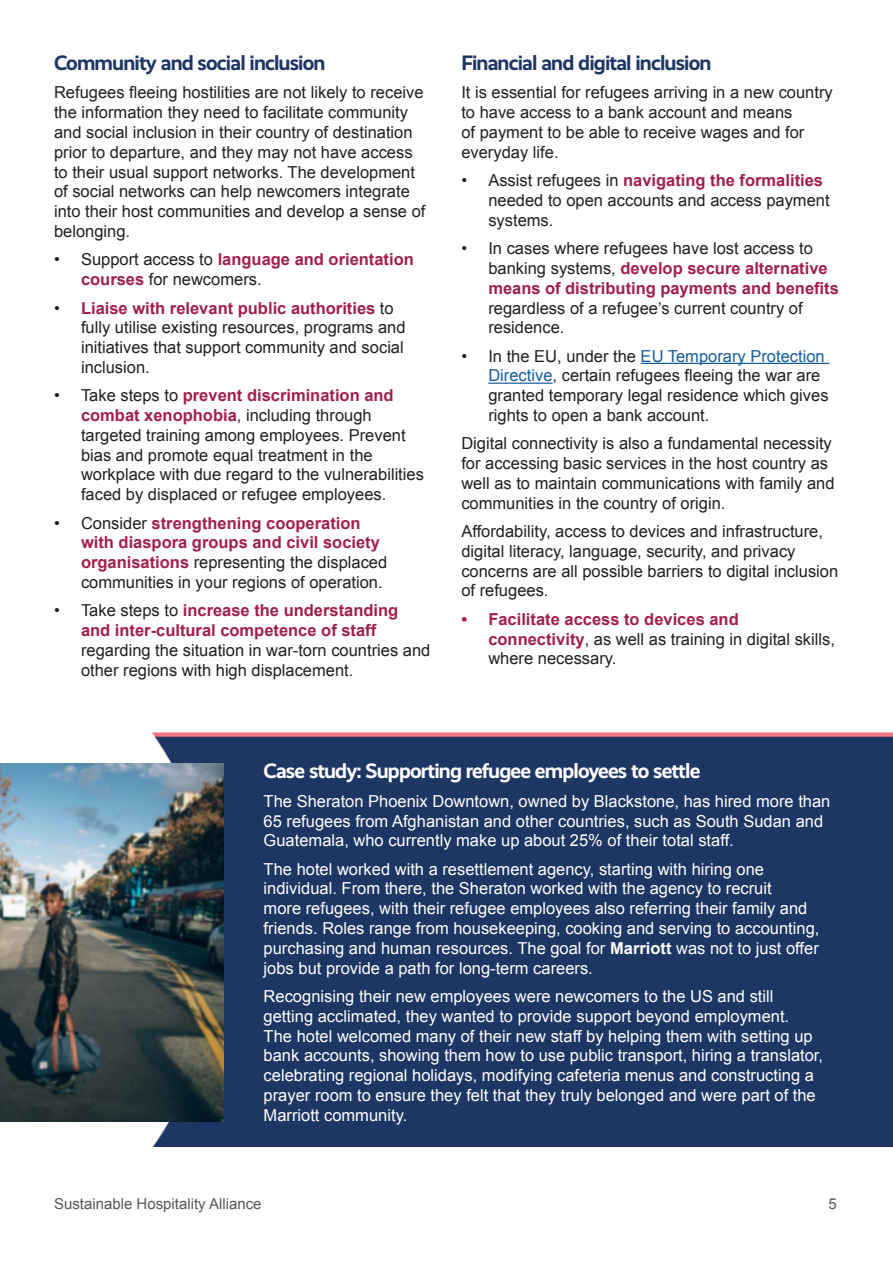
<style>
.page{position:relative;width:893px;height:1263px;background:#fff}
.page>*{position:absolute;margin:0;border:0;box-sizing:border-box;transform-origin:0 0}
.t1{font:700 21px "Realist";letter-spacing:-.04em;color:#1d3664}
.t2{font:700 21px "Realist";letter-spacing:-.04em;color:#fff}
.Paragraph_Style_4{font:16.5px/19.8px "Arial";color:#231f20}
.Paragraph_Style_4-2{font:16.5px/19.8px "Arial";color:#fff}
.t3{font:700 16.5px/19.8px "Arial";color:#a21f4c}
.Bullets{font:16.5px/19.8px "Arial";color:#231f20}
.t4{font:15px "Arial";color:#57585a}
.s1{font-weight:700;color:#a21f4c}
.s2{font-weight:400;color:#231f20}
.s3{color:#175d9e}
.s4{font-weight:700}
</style>
<div class="page">
<div style="left:134px;top:733px;width:759px;height:414px;background:#1d3664"></div>
<div style="left:128px;top:732px;width:765px;height:5px;border:2px solid #f2757f"></div>
<img style="left:0;top:732px;width:326px;height:415px">
<img style="left:0;top:763px;width:223px;height:358px">
<hr style="left:641px;top:363px;width:188px;height:1px;background:#175d9e">
<hr style="left:488px;top:383px;width:65px;height:1px;background:#175d9e">
<h4 class="t1" style="left:54px;top:51px;width:273px">Community and social inclusion</h4>
<p class="Paragraph_Style_4" style="left:54px;top:83px;width:373px">Refugees fleeing hostilities are not likely to receive the information they need to facilitate community and social inclusion in their country of destination prior to departure, and they may not have access to their usual support networks. The development of social networks can help newcomers integrate into their host communities and develop a sense of belonging.</p>
<p class="Paragraph_Style_4" style="left:81px;top:250px;width:334px;text-indent:-27px">• Support access to <span class="s1">language and orientation courses</span> for newcomers.</p>
<p class="Bullets" style="left:81px;top:298px;width:326px;text-indent:-27px">• <span class="s1">Liaise with relevant public authorities</span> to fully utilise existing resources, programs and initiatives that support community and social inclusion.</p>
<p class="Paragraph_Style_4" style="left:81px;top:386px;width:344px;text-indent:-27px">• Take steps to <span class="s1">prevent discrimination and combat xenophobia</span>, including through targeted training among employees. Prevent bias and promote equal treatment in the workplace with due regard to the vulnerabilities faced by displaced or refugee employees.</p>
<p class="t3" style="left:81px;top:513px;width:308px;text-indent:-27px"><span class="s2">• Consider</span> strengthening cooperation with diaspora groups and civil society organisations <span class="s2">representing the displaced communities in your regions of operation.</span></p>
<p class="Paragraph_Style_4" style="left:81px;top:601px;width:351px;text-indent:-27px">• Take steps to <span class="s1">increase the understanding and inter-cultural competence of staff </span>regarding the situation in war-torn countries and other regions with high displacement.</p>
<h4 class="t1" style="left:461px;top:51px;width:252px">Financial and digital inclusion</h4>
<p class="Paragraph_Style_4" style="left:461px;top:83px;width:373px">It is essential for refugees arriving in a new country to have access to a bank account and means<br>of payment to be able to receive wages and for everyday life.</p>
<p class="Paragraph_Style_4" style="left:488px;top:171px;width:343px;text-indent:-27px">• Assist refugees in <span class="s1">navigating the formalities </span>needed to open accounts and access payment systems.</p>
<p class="Paragraph_Style_4" style="left:488px;top:239px;width:352px;text-indent:-27px">• In cases where refugees have lost access to banking systems, <span class="s1">develop secure alternative means of distributing payments and benefits </span>regardless of a refugee’s current country of residence.</p>
<p class="Paragraph_Style_4" style="left:488px;top:346px;width:342px;text-indent:-27px">• In the EU, under the <span class="s3">EU Temporary Protection Directive</span>, certain refugees fleeing the war are granted temporary legal residence which gives rights to open a bank account.</p>
<p class="Paragraph_Style_4" style="left:461px;top:434px;width:375px">Digital connectivity is also a fundamental necessity for accessing basic services in the host country as well as to maintain communications with family and communities in the country of origin.</p>
<p class="Paragraph_Style_4" style="left:461px;top:521px;width:378px">Affordability, access to devices and infrastructure, digital literacy, language, security, and privacy concerns are all possible barriers to digital inclusion of refugees.</p>
<p class="Paragraph_Style_4" style="left:488px;top:609px;width:348px;text-indent:-27px"><span class="s1">• Facilitate access to devices and connectivity</span>, as well as training in digital skills, where necessary.</p>
<h4 class="t2" style="left:264px;top:759px;width:438px">Case study: Supporting refugee employees to settle</h4>
<p class="Paragraph_Style_4-2" style="left:264px;top:791px;width:568px">The Sheraton Phoenix Downtown, owned by Blackstone, has hired more than<br>65 refugees from Afghanistan and other countries, such as South Sudan and<br>Guatemala, who currently make up about 25% of their total staff.</p>
<p class="Paragraph_Style_4-2" style="left:264px;top:859px;width:557px">The hotel worked with a resettlement agency, starting with hiring one individual. From there, the Sheraton worked with the agency to recruit<br>more refugees, with their refugee employees also referring their family and friends. Roles range from housekeeping, cooking and serving to accounting, purchasing and human resources. The goal for <span class="s4">Marriott</span> was not to just offer jobs but provide a path for long-term careers.</p>
<p class="Paragraph_Style_4-2" style="left:264px;top:986px;width:561px">Recognising their new employees were newcomers to the US and still getting acclimated, they wanted to provide support beyond employment.<br>The hotel welcomed many of their new staff by helping them with setting up bank accounts, showing them how to use public transport, hiring a translator, celebrating regional holidays, modifying cafeteria menus and constructing a prayer room to ensure they felt that they truly belonged and were part of the Marriott community.</p>
<p class="t4" style="left:54px;top:1194px;width:209px">Sustainable Hospitality Alliance</p>
<p class="t4" style="left:828px;top:1194px;width:10px">5</p>
</div>
